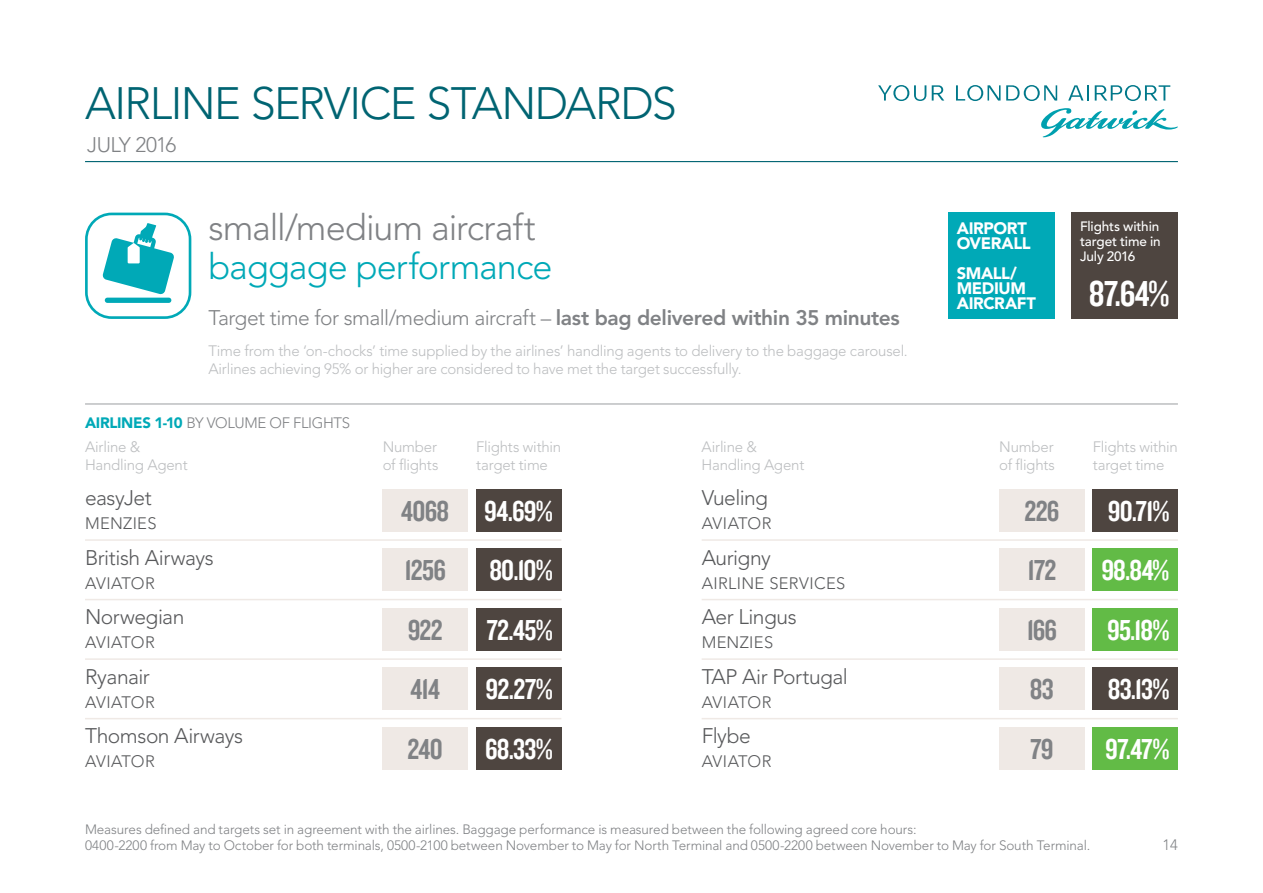
<style>
.page{position:relative;width:1263px;height:893px;background:#fff}
.page>*{position:absolute;margin:0;border:0;box-sizing:border-box;transform-origin:0 0}
.t1{font:300 45px "Avenir";letter-spacing:-.035em;color:#006472}
.t2{font:37.5px "Knockout HTF49 Liteweight";color:#fff}
.t3{font:300 36px "Avenir";letter-spacing:-.03em;color:#808285}
.t4{font:300 36px "Avenir";letter-spacing:-.025em;color:#00a9b7}
.t5{font:30px "Knockout HTF49 Liteweight";letter-spacing:-.025em;color:#fff}
.t6{font:30px "Knockout HTF49 Liteweight";letter-spacing:-.025em;color:#808285}
.t7{font:300 21px "Avenir";letter-spacing:-.025em;color:#58595b}
.t8{font:300 21px "Avenir";letter-spacing:-.025em;color:#808285}
.t9{font:300 16.5px "Avenir";letter-spacing:.02em;color:#58595b}
.t10{font:900 16.5px/15px "Avenir";letter-spacing:-.025em;color:#fff}
.t11{font:300 15px/18px "Avenir";letter-spacing:-.015em;color:#bcbec0}
.t12{font:300 15px "Avenir";letter-spacing:-.02em;color:#808285}
.t13{font:300 13.5px/16.2px "Avenir";letter-spacing:-.01em;color:#808285}
.t14{font:500 13.5px/15px "Avenir";letter-spacing:-.01em;color:#fff;text-align:justify}
.s1{font-weight:800}
.s2{font-weight:900;color:#00a9b7}
</style>
<div class="page">
<svg style="left:1041px;top:108px;width:137px;height:29px"></svg>
<svg style="left:1068px;top:85px;width:21px;height:16px"></svg>
<svg style="left:878px;top:85px;width:48px;height:16px"></svg>
<svg style="left:1006px;top:85px;width:51px;height:16px"></svg>
<svg style="left:932px;top:85px;width:12px;height:16px"></svg>
<svg style="left:956px;top:85px;width:44px;height:16px"></svg>
<svg style="left:1095px;top:85px;width:75px;height:16px"></svg>
<hr style="left:85px;top:161px;width:1093px;height:1px;background:#006472">
<div style="left:948px;top:213px;width:106px;height:106px;background:#00a9b7"></div>
<div style="left:1071px;top:213px;width:107px;height:106px;background:#4e4540"></div>
<div style="left:383px;top:489px;width:85px;height:42px;background:#efe9e5"></div>
<div style="left:999px;top:489px;width:85px;height:42px;background:#efe9e5"></div>
<div style="left:383px;top:549px;width:85px;height:42px;background:#efe9e5"></div>
<div style="left:999px;top:549px;width:85px;height:42px;background:#efe9e5"></div>
<div style="left:383px;top:608px;width:85px;height:43px;background:#efe9e5"></div>
<div style="left:999px;top:608px;width:85px;height:43px;background:#efe9e5"></div>
<div style="left:999px;top:668px;width:85px;height:42px;background:#efe9e5"></div>
<div style="left:383px;top:668px;width:85px;height:42px;background:#efe9e5"></div>
<div style="left:383px;top:727px;width:85px;height:43px;background:#efe9e5"></div>
<div style="left:476px;top:489px;width:85px;height:42px;background:#4e4540"></div>
<div style="left:1093px;top:489px;width:85px;height:42px;background:#4e4540"></div>
<div style="left:476px;top:549px;width:85px;height:42px;background:#4e4540"></div>
<div style="left:1093px;top:549px;width:85px;height:42px;background:#62bb46"></div>
<div style="left:476px;top:608px;width:85px;height:43px;background:#4e4540"></div>
<div style="left:1093px;top:608px;width:85px;height:43px;background:#62bb46"></div>
<div style="left:1093px;top:668px;width:85px;height:42px;background:#4e4540"></div>
<div style="left:476px;top:668px;width:85px;height:42px;background:#4e4540"></div>
<div style="left:476px;top:727px;width:85px;height:43px;background:#4e4540"></div>
<hr style="left:85px;top:403px;width:1093px;height:2px;background:#bcbec0">
<hr style="left:85px;top:539px;width:476px;height:2px;background:#efe9e5">
<hr style="left:702px;top:539px;width:476px;height:2px;background:#efe9e5">
<hr style="left:85px;top:599px;width:476px;height:1px;background:#efe9e5">
<hr style="left:702px;top:599px;width:476px;height:1px;background:#efe9e5">
<hr style="left:85px;top:658px;width:476px;height:2px;background:#efe9e5">
<hr style="left:702px;top:658px;width:476px;height:2px;background:#efe9e5">
<hr style="left:85px;top:718px;width:476px;height:1px;background:#efe9e5">
<hr style="left:702px;top:718px;width:476px;height:1px;background:#efe9e5">
<svg style="left:85px;top:213px;width:106px;height:106px"></svg>
<div style="left:999px;top:727px;width:85px;height:43px;background:#efe9e5"></div>
<div style="left:1093px;top:727px;width:85px;height:43px;background:#62bb46"></div>
<h1 class="t1" style="left:85px;top:77px;width:593px">AIRLINE SERVICE STANDARDS</h1>
<h3 class="t8" style="left:87px;top:132px;width:91px">JULY 2016</h3>
<h3 class="t3" style="left:208px;top:206px;width:329px">small/medium aircraft</h3>
<h3 class="t4" style="left:208px;top:245px;width:346px">baggage performance</h3>
<h3 class="t8" style="left:208px;top:306px;width:693px">Target time for small/medium aircraft – <span class="s1">last bag delivered within 35 minutes</span></h3>
<p class="t11" style="left:208px;top:342px;width:701px">Time from the ‘on-chocks’ time supplied by the airlines’ handling agents to delivery to the baggage carousel.<br>Airlines achieving 95% or higher are considered to have met the target successfully.</p>
<p class="t12" style="left:85px;top:414px;width:267px"><span class="s2">AIRLINES 1-10</span> BY VOLUME OF FLIGHTS</p>
<p class="t10" style="left:957px;top:220px;width:75px">AIRPORT<br>OVERALL</p>
<p class="t10" style="left:957px;top:265px;width:81px">SMALL/<br>MEDIUM<br>AIRCRAFT</p>
<p class="t14" style="left:1080px;top:220px;width:82px">Flights within target time in July 2016</p>
<h2 class="t2" style="left:1089px;top:274px;width:82px">87.64%</h2>
<p class="t11" style="left:85px;top:437px;width:104px">Airline &amp;<br>Handling Agent</p>
<p class="t11" style="left:702px;top:437px;width:104px">Airline &amp;<br>Handling Agent</p>
<p class="t11" style="left:383px;top:437px;width:57px">Number of flights</p>
<p class="t11" style="left:999px;top:437px;width:57px">Number of flights</p>
<p class="t11" style="left:476px;top:437px;width:87px">Flights within target time</p>
<p class="t11" style="left:1093px;top:437px;width:87px">Flights within target time</p>
<h3 class="t7" style="left:85px;top:485px;width:68px">easyJet</h3>
<p class="t9" style="left:85px;top:514px;width:73px">MENZIES</p>
<h3 class="t7" style="left:85px;top:545px;width:130px">British Airways</h3>
<p class="t9" style="left:85px;top:573px;width:71px">AVIATOR</p>
<h3 class="t7" style="left:85px;top:604px;width:101px">Norwegian</h3>
<p class="t9" style="left:85px;top:633px;width:71px">AVIATOR</p>
<h3 class="t7" style="left:85px;top:664px;width:66px">Ryanair</h3>
<p class="t9" style="left:85px;top:692px;width:71px">AVIATOR</p>
<h3 class="t7" style="left:85px;top:723px;width:160px">Thomson Airways</h3>
<p class="t9" style="left:85px;top:752px;width:71px">AVIATOR</p>
<h3 class="t7" style="left:702px;top:485px;width:68px">Vueling</h3>
<p class="t9" style="left:702px;top:514px;width:71px">AVIATOR</p>
<h3 class="t5" style="left:484px;top:495px;width:70px">94.69%</h3>
<h3 class="t5" style="left:1108px;top:495px;width:63px">90.71%</h3>
<h3 class="t5" style="left:489px;top:555px;width:65px">80.10%</h3>
<h3 class="t5" style="left:1101px;top:555px;width:70px">98.84%</h3>
<h3 class="t5" style="left:486px;top:615px;width:68px">72.45%</h3>
<h3 class="t5" style="left:1107px;top:615px;width:64px">95.18%</h3>
<h3 class="t5" style="left:485px;top:674px;width:69px">92.27%</h3>
<h3 class="t5" style="left:1108px;top:674px;width:63px">83.13%</h3>
<h3 class="t5" style="left:485px;top:734px;width:69px">68.33%</h3>
<h3 class="t6" style="left:401px;top:495px;width:49px">4068</h3>
<h3 class="t6" style="left:1024px;top:495px;width:37px">226</h3>
<h3 class="t6" style="left:405px;top:555px;width:43px">1256</h3>
<h3 class="t6" style="left:1027px;top:555px;width:30px">172</h3>
<h3 class="t6" style="left:408px;top:615px;width:37px">922</h3>
<h3 class="t6" style="left:1027px;top:615px;width:32px">166</h3>
<h3 class="t6" style="left:411px;top:674px;width:31px">414</h3>
<h3 class="t6" style="left:1030px;top:674px;width:25px">83</h3>
<h3 class="t6" style="left:407px;top:734px;width:37px">240</h3>
<h3 class="t7" style="left:702px;top:545px;width:71px">Aurigny</h3>
<p class="t9" style="left:702px;top:573px;width:145px">AIRLINE SERVICES</p>
<h3 class="t7" style="left:702px;top:604px;width:97px">Aer Lingus</h3>
<p class="t9" style="left:702px;top:633px;width:73px">MENZIES</p>
<h3 class="t7" style="left:702px;top:664px;width:148px">TAP Air Portugal</h3>
<p class="t9" style="left:702px;top:692px;width:71px">AVIATOR</p>
<h3 class="t7" style="left:702px;top:723px;width:51px">Flybe</h3>
<p class="t9" style="left:702px;top:752px;width:71px">AVIATOR</p>
<h3 class="t6" style="left:1030px;top:734px;width:25px">79</h3>
<h3 class="t5" style="left:1105px;top:734px;width:66px">97.47%</h3>
<p class="t13" style="left:85px;top:821px;width:1007px">Measures defined and targets set in agreement with the airlines. Baggage performance is measured between the following agreed core hours:<br>0400-2200 from May to October for both terminals, 0500-2100 between November to May for North Terminal and 0500-2200 between November to May for South Terminal.</p>
<p class="t12" style="left:1162px;top:836px;width:17px">14</p>
</div>
